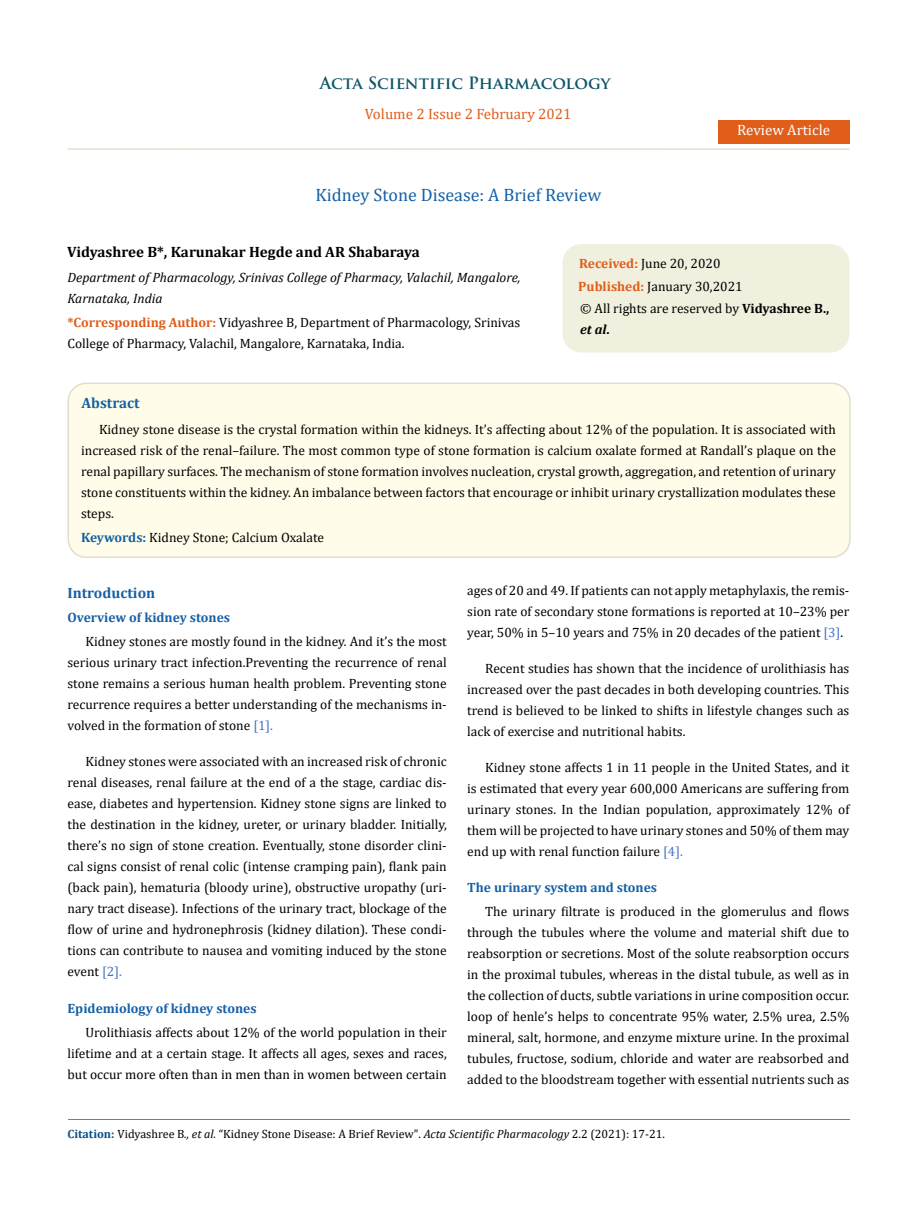
<style>
.page{position:relative;width:917px;height:1224px;background:#fff}
.page>*{position:absolute;margin:0;border:0;box-sizing:border-box;transform-origin:0 0}
.t1{font:18px "Cambria";color:#1560a6}
.t2{font:700 16.5px "Trajan Pro";color:#0e546a}
.t3{font:700 15px "Cambria";color:#000}
.t4{font:15px "Cambria";color:#e05d1a}
.t5{font:700 15px "Cambria";color:#1560a6}
.t6{font:15px "Cambria";color:#fff}
.t7{font:13.5px/21px "Cambria";color:#000;text-align:justify}
.t8{font:italic 13.5px/21px "Cambria";color:#000}
.t9{font:700 13.5px "Cambria";color:#1560a6}
.t10{font:12px "Cambria";color:#000}
.s1{font-weight:700;color:#e05d1a}
.s2{font-weight:700}
.s3{font-weight:700;font-style:italic}
.s4{font-weight:700;color:#1560a6}
.s5{color:#4472c4}
.s6{font-weight:700;color:#035089}
.s7{font-style:italic}
</style>
<div class="page">
<div style="left:717px;top:120px;width:132px;height:23px;background:#e05d1a"></div>
<div style="left:563px;top:245px;width:285px;height:107px;background:#f1f0de;border-radius:18px"></div>
<div style="left:562px;top:244px;width:287px;height:108px;border:2px solid #f1f0de;border-radius:18px"></div>
<div style="left:68px;top:383px;width:781px;height:174px;background:#fffde9;border-radius:18px"></div>
<div style="left:67px;top:383px;width:783px;height:175px;border:2px solid #e0dfcd;border-radius:18px"></div>
<hr style="left:68px;top:1119px;width:781px;height:1px;background:#e05d1a">
<hr style="left:67px;top:148px;width:782px;height:2px;background:#e0dfcd">
<p class="t2" style="left:320px;top:73px;width:292px">Acta Scientific Pharmacology</p>
<p class="t4" style="left:365px;top:105px;width:208px">Volume 2 Issue 2 February 2021</p>
<h1 class="t1" style="left:315px;top:184px;width:287px">Kidney Stone Disease: A Brief Review</h1>
<p class="t6" style="left:737px;top:121px;width:94px">Review Article</p>
<p class="t3" style="left:67px;top:242px;width:354px">Vidyashree B*, Karunakar Hegde and AR Shabaraya</p>
<p class="t8" style="left:67px;top:267px;width:454px">Department of Pharmacology, Srinivas College of Pharmacy, Valachil, Mangalore,<br>Karnataka, India</p>
<p class="t7" style="left:67px;top:312px;width:454px"><span class="s1">*Corresponding Author:</span> Vidyashree B, Department of Pharmacology, Srinivas<br>College of Pharmacy, Valachil, Mangalore, Karnataka, India.</p>
<p class="t7" style="left:578px;top:252px;width:166px;line-height:23px"><span class="s1">Received:</span> June 20, 2020<br><span class="s1">Published:</span> January 30,2021</p>
<p class="t7" style="left:580px;top:298px;width:251px">© All rights are reserved by <span class="s2">Vidyashree B., </span><span class="s3">et al</span><span class="s2">.</span></p>
<p class="t5" style="left:81px;top:393px;width:60px">Abstract</p>
<p class="t7" style="left:81px;top:418px;width:756px;text-indent:18px">Kidney stone disease is the crystal formation within the kidneys. It’s affecting about 12% of the population. It is associated with increased risk of the renal–failure. The most common type of stone formation is calcium oxalate formed at Randall’s plaque on the renal papillary surfaces. The mechanism of stone formation involves nucleation, crystal growth, aggregation, and retention of urinary stone constituents within the kidney. An imbalance between factors that encourage or inhibit urinary crystallization modulates these steps.</p>
<p class="t7" style="left:81px;top:526px;width:244px"><span class="s4">Keywords:</span> Kidney Stone; Calcium Oxalate</p>
<p class="t5" style="left:67px;top:582px;width:89px">Introduction</p>
<p class="t9" style="left:67px;top:607px;width:164px">Overview of kidney stones</p>
<p class="t7" style="left:67px;top:630px;width:381px;text-indent:18px">Kidney stones are mostly found in the kidney. And it’s the most serious urinary tract infection.Preventing the recurrence of renal stone remains a serious human health problem. Preventing stone recurrence requires a better understanding of the mechanisms in&shy;volved in the formation of stone <span class="s5">[1].</span></p>
<p class="t7" style="left:67px;top:750px;width:381px;text-indent:18px">Kidney stones were associated with an increased risk of chronic renal diseases, renal failure at the end of a the stage, cardiac dis&shy;ease, diabetes and hypertension. Kidney stone signs are linked to the destination in the kidney, ureter, or urinary bladder. Initially, there’s no sign of stone creation. Eventually, stone disorder clini&shy;cal signs consist of renal colic (intense cramping pain), flank pain (back pain), hematuria (bloody urine), obstructive uropathy (uri&shy;nary tract disease). Infections of the urinary tract, blockage of the flow of urine and hydronephrosis (kidney dilation). These condi&shy;tions can contribute to nausea and vomiting induced by the stone event <span class="s5">[2].</span></p>
<p class="t9" style="left:67px;top:999px;width:191px">Epidemiology of kidney stones</p>
<p class="t7" style="left:67px;top:1022px;width:381px;text-indent:18px">Urolithiasis affects about 12% of the world population in their lifetime and at a certain stage. It affects all ages, sexes and races, but occur more often than in men than in women between certain</p>
<p class="t7" style="left:467px;top:580px;width:384px">ages of 20 and 49. If patients can not apply metaphylaxis, the remis&shy;sion rate of secondary stone formations is reported at 10–23% per year, 50% in 5–10 years and 75% in 20 decades of the patient <span class="s5">[3]</span>.</p>
<p class="t7" style="left:467px;top:658px;width:384px;text-indent:18px">Recent studies has shown that the incidence of urolithiasis has increased over the past decades in both developing countries. This trend is believed to be linked to shifts in lifestyle changes such as lack of exercise and nutritional habits.</p>
<p class="t7" style="left:467px;top:757px;width:384px;text-indent:18px">Kidney stone affects 1 in 11 people in the United States, and it is estimated that every year 600,000 Americans are suffering from urinary stones. In the Indian population, approximately 12% of them will be projected to have urinary stones and 50% of them may end up with renal function failure <span class="s5">[4].</span></p>
<p class="t9" style="left:467px;top:877px;width:191px">The urinary system and stones</p>
<p class="t7" style="left:467px;top:900px;width:384px;text-indent:18px">The urinary filtrate is produced in the glomerulus and flows through the tubules where the volume and material shift due to reabsorption or secretions. Most of the solute reabsorption occurs in the proximal tubules, whereas in the distal tubule, as well as in the collection of ducts, subtle variations in urine composition occur. loop of henle’s helps to concentrate 95% water, 2.5% urea, 2.5% mineral, salt, hormone, and enzyme mixture urine. In the proximal tubules, fructose, sodium, chloride and water are reabsorbed and added to the bloodstream together with essential nutrients such as</p>
<p class="t10" style="left:68px;top:1127px;width:599px"><span class="s6">Citation:</span> Vidyashree B<span class="s7">., et al.</span> “Kidney Stone Disease: A Brief Review". <span class="s7">Acta Scientific Pharmacology</span> 2.2 (2021): 17-21.</p>
</div>
